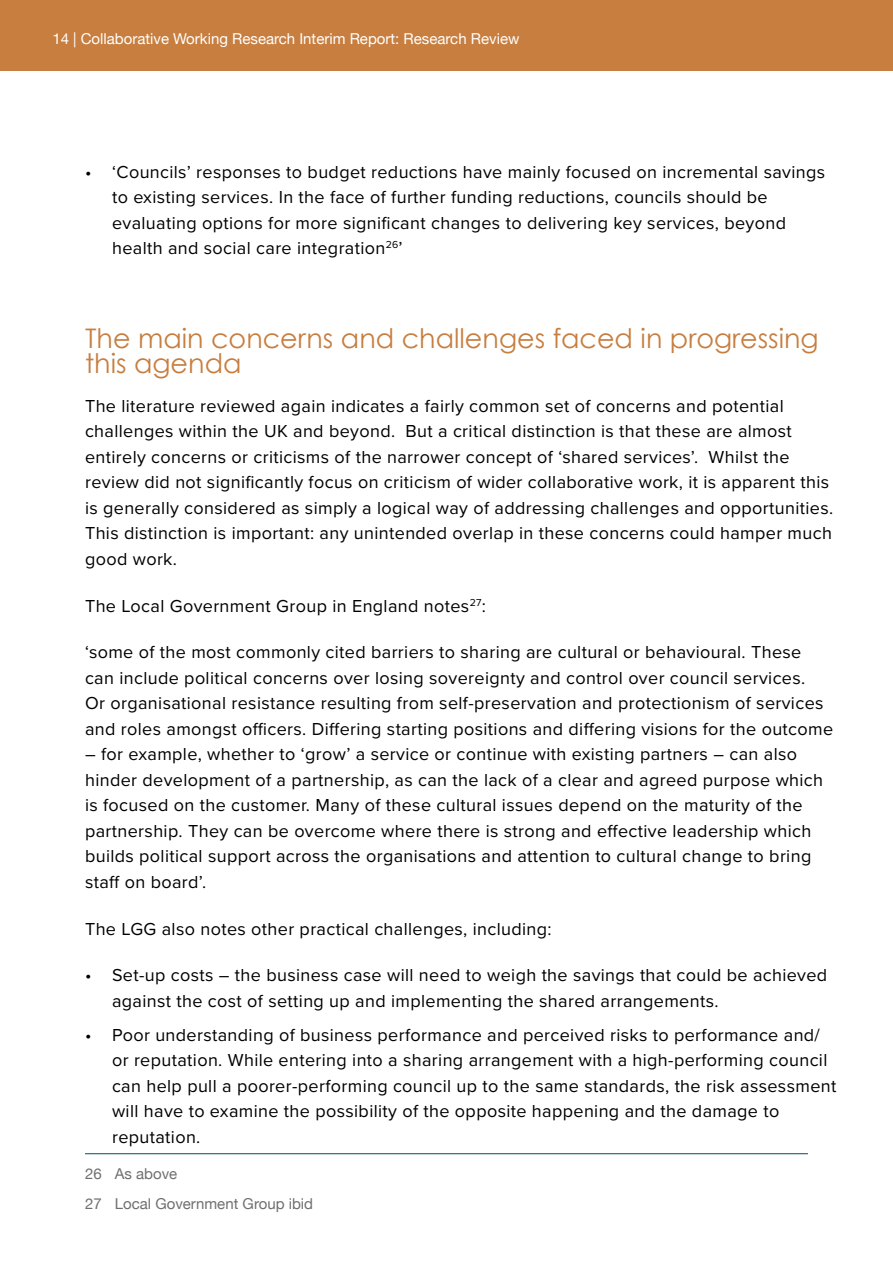
<style>
.page{position:relative;width:893px;height:1263px;background:#fff}
.page>*{position:absolute;margin:0;border:0;box-sizing:border-box;transform-origin:0 0}
.t1{font:27px/25.5px "Century Gothic";color:#c77e3f}
.t2{font:18px/25.5px "Proxima Nova";letter-spacing:.02em;color:#000}
.t3{font:15px "Helvetica Neue";color:#fff}
.t4{font:15px/29.7px "Helvetica Neue";color:#706f6f}
</style>
<div class="page">
<div style="left:0;top:0;width:893px;height:70px;background:#c77e3f"></div>
<hr style="left:85px;top:1153px;width:723px;height:1px;background:#126578">
<p class="t3" style="left:52px;top:28px;width:468px">14 | Collaborative Working Research Interim Report: Research Review</p>
<p class="t2" style="left:112px;top:158px;width:715px;text-indent:-27px">• ‘Councils’ responses to budget reductions have mainly focused on incremental savings to existing services. In the face of further funding reductions, councils should be evaluating options for more significant changes to delivering key services, beyond health and social care integration<sup>26</sup>’</p>
<h1 class="t1" style="left:85px;top:325px;width:735px">The main concerns and challenges faced in progressing this agenda</h1>
<p class="t2" style="left:85px;top:392px;width:750px">The literature reviewed again indicates a fairly common set of concerns and potential challenges within the UK and beyond. But a critical distinction is that these are almost entirely concerns or criticisms of the narrower concept of ‘shared services’. Whilst the review did not significantly focus on criticism of wider collaborative work, it is apparent this is generally considered as simply a logical way of addressing challenges and opportunities.<br>This distinction is important: any unintended overlap in these concerns could hamper much good work.</p>
<p class="t2" style="left:85px;top:592px;width:402px">The Local Government Group in England notes<sup>27</sup>:</p>
<p class="t2" style="left:85px;top:639px;width:750px">‘some of the most commonly cited barriers to sharing are cultural or behavioural. These can include political concerns over losing sovereignty and control over council services.<br>Or organisational resistance resulting from self-preservation and protectionism of services and roles amongst officers. Differing starting positions and differing visions for the outcome</p>
<p class="t2" style="left:85px;top:741px;width:740px">– for example, whether to ‘grow’ a service or continue with existing partners – can also hinder development of a partnership, as can the lack of a clear and agreed purpose which is focused on the customer. Many of these cultural issues depend on the maturity of the partnership. They can be overcome where there is strong and effective leadership which builds political support across the organisations and attention to cultural change to bring staff on board’.</p>
<p class="t2" style="left:85px;top:915px;width:468px">The LGG also notes other practical challenges, including:</p>
<p class="t2" style="left:112px;top:962px;width:717px;text-indent:-27px">• Set-up costs – the business case will need to weigh the savings that could be achieved against the cost of setting up and implementing the shared arrangements.</p>
<p class="t2" style="left:112px;top:1021px;width:726px;text-indent:-27px">• Poor understanding of business performance and perceived risks to performance and/ or reputation. While entering into a sharing arrangement with a high-performing council can help pull a poorer-performing council up to the same standards, the risk assessment will have to examine the possibility of the opposite happening and the damage to reputation.</p>
<p class="t4" style="left:85px;top:1160px;width:230px">26 As above<br>27 Local Government Group ibid</p>
</div>
